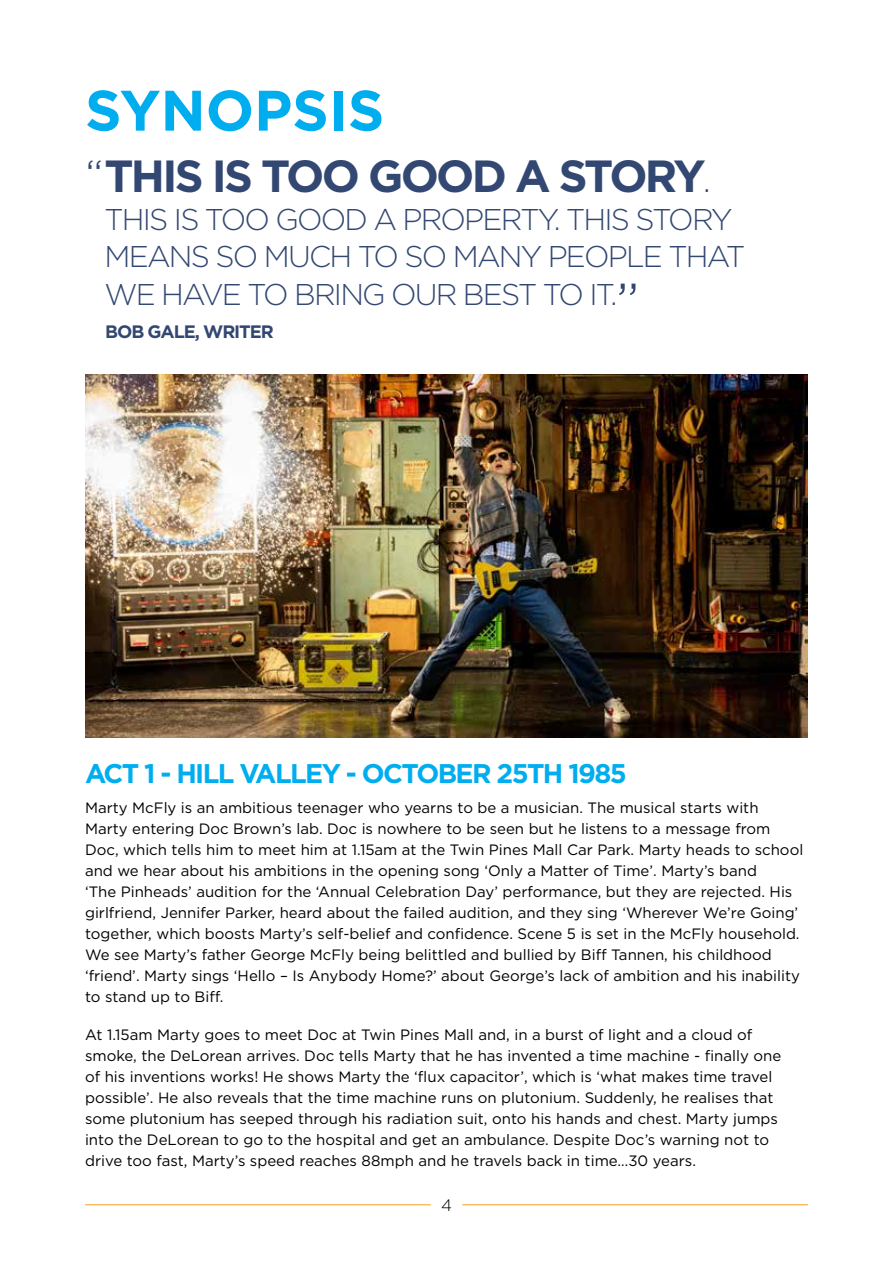
<style>
.page{position:relative;width:893px;height:1263px;background:#fff}
.page>*{position:absolute;margin:0;border:0;box-sizing:border-box;transform-origin:0 0}
.t1{font:300 60px "Gotham";color:#324772}
.t2{font:700 57px "Gotham";color:#00aeef}
.t3{font:700 45px "Gotham";letter-spacing:-.06em;color:#324772}
.t4{font:300 30px/37.5px "Gotham";letter-spacing:-.06em;color:#324772}
.t5{font:700 27px "Gotham";letter-spacing:-.06em;color:#00aeef}
.t6{font:700 18px "Gotham";letter-spacing:-.06em;color:#324772}
.t7{font:300 16.5px "Gotham";color:#000}
.t8{font:15px/21px "Gotham";color:#000}
.s1{font-weight:300}
.s2{font-weight:300;font-size:33px}
</style>
<div class="page">
<hr style="left:85px;top:1204px;width:346px;height:1px;background:#f99f1c">
<hr style="left:462px;top:1204px;width:346px;height:1px;background:#f99f1c">
<img style="left:85px;top:374px;width:723px;height:363px">
<h2 class="t2" style="left:85px;top:73px;width:301px">SYNOPSIS</h2>
<h3 class="t3" style="left:85px;top:146px;width:627px"><span class="s1">“</span>THIS IS TOO GOOD A STORY<span class="s2">.</span></h3>
<h3 class="t4" style="left:105px;top:199px;width:642px">THIS IS TOO GOOD A PROPERTY. THIS STORY<br>MEANS SO MUCH TO SO MANY PEOPLE THAT<br>WE HAVE TO BRING OUR BEST TO IT.</h3>
<p class="t6" style="left:105px;top:319px;width:170px">BOB GALE, WRITER</p>
<h1 class="t1" style="left:615px;top:266px;width:26px">”</h1>
<h3 class="t5" style="left:85px;top:755px;width:543px">ACT 1 - HILL VALLEY - OCTOBER 25TH 1985</h3>
<p class="t8" style="left:85px;top:797px;width:720px">Marty McFly is an ambitious teenager who yearns to be a musician. The musical starts with Marty entering Doc Brown’s lab. Doc is nowhere to be seen but he listens to a message from Doc, which tells him to meet him at 1.15am at the Twin Pines Mall Car Park. Marty heads to school and we hear about his ambitions in the opening song ‘Only a Matter of Time’. Marty’s band<br>‘The Pinheads’ audition for the ‘Annual Celebration Day’ performance, but they are rejected. His girlfriend, Jennifer Parker, heard about the failed audition, and they sing ‘Wherever We’re Going’ together, which boosts Marty’s self-belief and confidence. Scene 5 is set in the McFly household.<br>We see Marty’s father George McFly being belittled and bullied by Bi! Tannen, his childhood ‘friend’. Marty sings ‘Hello – Is Anybody Home?’ about George’s lack of ambition and his inability to stand up to Bi!.</p>
<p class="t8" style="left:85px;top:1024px;width:698px">At 1.15am Marty goes to meet Doc at Twin Pines Mall and, in a burst of light and a cloud of smoke, the DeLorean arrives. Doc tells Marty that he has invented a time machine - finally one of his inventions works! He shows Marty the ‘flux capacitor’, which is ‘what makes time travel possible’. He also reveals that the time machine runs on plutonium. Suddenly, he realises that some plutonium has seeped through his radiation suit, onto his hands and chest. Marty jumps into the DeLorean to go to the hospital and get an ambulance. Despite Doc’s warning not to drive too fast, Marty’s speed reaches 88mph and he travels back in time…30 years.</p>
<p class="t7" style="left:441px;top:1195px;width:12px">4</p>
</div>
